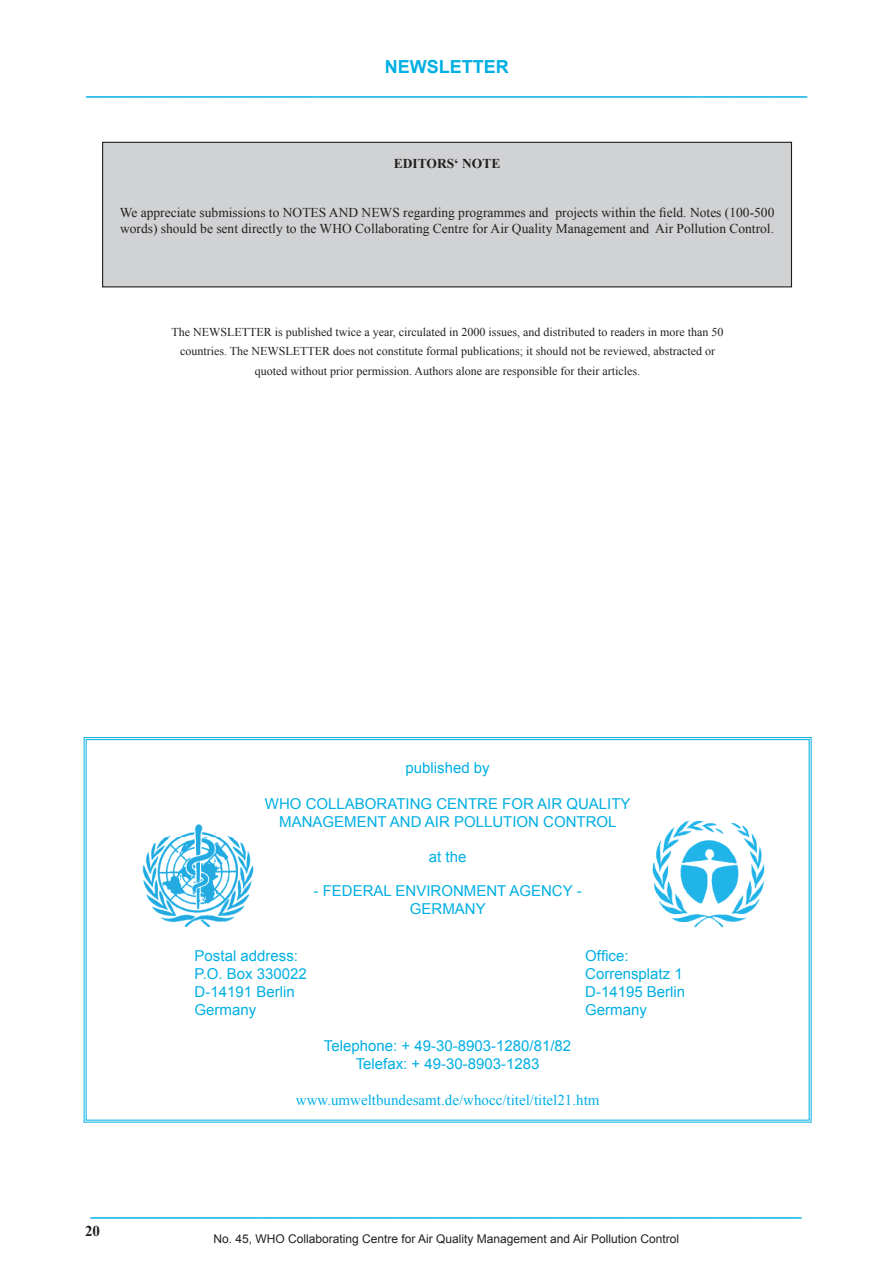
<style>
.page{position:relative;width:893px;height:1263px;background:#fff}
.page>*{position:absolute;margin:0;border:0;box-sizing:border-box;transform-origin:0 0}
.t1{font:18px "Arial";color:#00afe3}
.t2{font:700 18px "Arial";color:#00afe3}
.t3{font:15px/18px "Arial";color:#00afe3;text-align:center}
.t4{font:15px "Times New Roman";color:#00afe3}
.t5{font:700 15px "Times New Roman";color:#231f20}
.t6{font:13.5px/16.2px "Times New Roman";color:#231f20}
.t7{font:700 13.5px "Times New Roman";color:#231f20}
.t8{font:12px/19.8px "Times New Roman";color:#231f20;text-align:center}
.t9{font:12px "Arial";color:#231f20}
</style>
<div class="page">
<div style="left:103px;top:142px;width:688px;height:145px;background:#d1d2d4"></div>
<div style="left:102px;top:142px;width:690px;height:145px;border:1px solid #231f20"></div>
<svg style="left:83px;top:737px;width:729px;height:386px"></svg>
<img style="left:651px;top:815px;width:117px;height:116px">
<img style="left:136px;top:822px;width:123px;height:109px">
<p class="t2" style="left:385px;top:54px;width:126px">NEWSLETTER</p>
<p class="t1" style="left:86px;top:76px;width:722px">________________________________________________________________________</p>
<p class="t7" style="left:394px;top:154px;width:79px">EDITORS‘ NOTE</p>
<p class="t6" style="left:120px;top:204px;width:656px">We appreciate submissions to NOTES AND NEWS regarding programmes and projects within the field. Notes (100-500 words) should be sent directly to the WHO Collaborating Centre for Air Quality Management and Air Pollution Control.</p>
<p class="t8" style="left:171px;top:321px;width:554px">The NEWSLETTER is published twice a year, circulated in 2000 issues, and distributed to readers in more than 50 countries. The NEWSLETTER does not constitute formal publications; it should not be reviewed, abstracted or quoted without prior permission. Authors alone are responsible for their articles.</p>
<p class="t3" style="left:405px;top:759px;width:86px">published by</p>
<p class="t3" style="left:265px;top:795px;width:367px">WHO COLLABORATING CENTRE FOR AIR QUALITY<br>MANAGEMENT AND AIR POLLUTION CONTROL</p>
<p class="t3" style="left:429px;top:847px;width:39px">at the</p>
<p class="t3" style="left:314px;top:882px;width:270px">- FEDERAL ENVIRONMENT AGENCY -<br>GERMANY</p>
<p class="t3" style="left:195px;top:946px;width:105px">Postal address:</p>
<p class="t3" style="left:585px;top:946px;width:45px">Office:</p>
<p class="t3" style="left:195px;top:964px;width:114px">P.O. Box 330022</p>
<p class="t3" style="left:585px;top:964px;width:99px">Corrensplatz 1</p>
<p class="t3" style="left:195px;top:982px;width:102px">D-14191 Berlin</p>
<p class="t3" style="left:585px;top:982px;width:102px">D-14195 Berlin</p>
<p class="t3" style="left:195px;top:1000px;width:63px">Germany</p>
<p class="t3" style="left:585px;top:1000px;width:63px">Germany</p>
<p class="t3" style="left:324px;top:1036px;width:249px">Telephone: + 49-30-8903-1280/81/82<br>Telefax: + 49-30-8903-1283</p>
<p class="t4" style="left:296px;top:1089px;width:305px">www.umweltbundesamt.de/whocc/titel/titel21.htm</p>
<p class="t1" style="left:91px;top:1196px;width:712px">_______________________________________________________________________</p>
<p class="t9" style="left:213px;top:1231px;width:467px">No. 45, WHO Collaborating Centre for Air Quality Management and Air Pollution Control</p>
<p class="t5" style="left:85px;top:1221px;width:16px">20</p>
</div>
